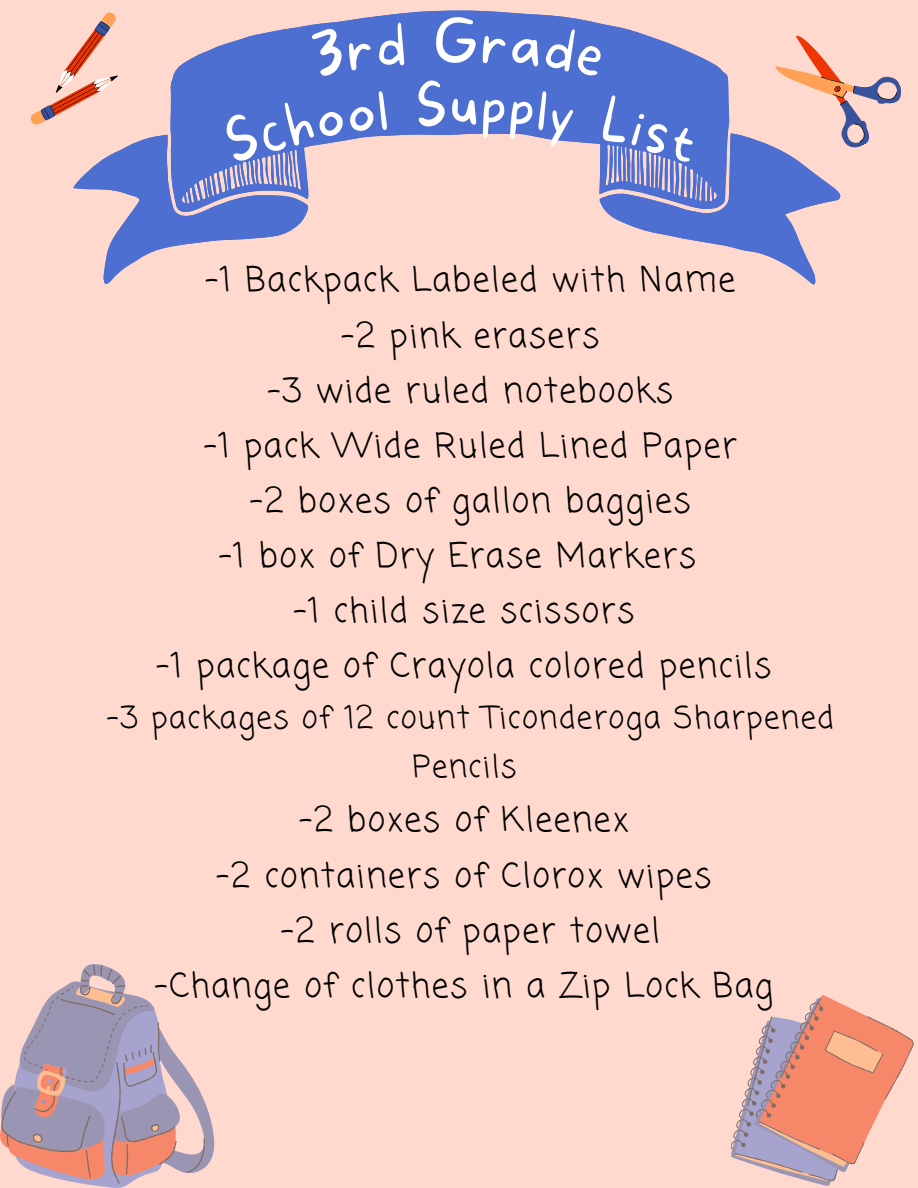
<style>
.page{position:relative;width:918px;height:1188px;background:#ffd9ce}
.page>*{position:absolute;margin:0;border:0;box-sizing:border-box;transform-origin:0 0}
.t1{font:100 57.75px "More Sugar";color:#fff}
.t2{font:33.75px/55.2px "Coming Soon";letter-spacing:.05em;color:#000;text-align:center}
.t3{font:30.75px/49.5px "Coming Soon";letter-spacing:.05em;color:#000;text-align:center}
</style>
<div class="page">
<svg style="left:73px;top:10px;width:768px;height:275px"></svg>
<svg style="left:731px;top:995px;width:183px;height:191px"></svg>
<svg style="left:30px;top:10px;width:100px;height:116px"></svg>
<svg style="left:89px;top:964px;width:126px;height:203px"></svg>
<svg style="left:1px;top:965px;width:204px;height:219px"></svg>
<svg style="left:774px;top:26px;width:127px;height:126px"></svg>
<div style="left:311px;top:22px;width:94px;height:55px;background:#4d6fd1"></div>
<div style="left:482px;top:25px;width:121px;height:52px;background:#4d6fd1"></div>
<svg style="left:222px;top:90px;width:165px;height:73px"></svg>
<svg style="left:417px;top:79px;width:28px;height:48px"></svg>
<svg style="left:482px;top:91px;width:91px;height:57px"></svg>
<svg style="left:601px;top:94px;width:98px;height:70px;background:#5574d0"></svg>
<h1 class="t1" style="left:434px;top:8px;width:46px">G</h1>
<p class="t1" style="left:450px;top:71px;width:31px">u</p>
<p class="t2" style="left:156px;top:255px;width:617px">-1 Backpack Labeled with Name<br>-2 pink erasers<br>-3 wide ruled notebooks<br>-1 pack Wide Ruled Lined Paper<br>-2 boxes of gallon baggies<br>-1 box of Dry Erase Markers<br>-1 child size scissors<br>-1 package of Crayola colored pencils</p>
<p class="t3" style="left:107px;top:695px;width:728px">-3 packages of 12 count Ticonderoga Sharpened<br>Pencils</p>
<p class="t2" style="left:155px;top:795px;width:620px">-2 boxes of Kleenex<br>-2 containers of Clorox wipes<br>-2 rolls of paper towel<br>-Change of clothes in a Zip Lock Bag</p>
</div>
